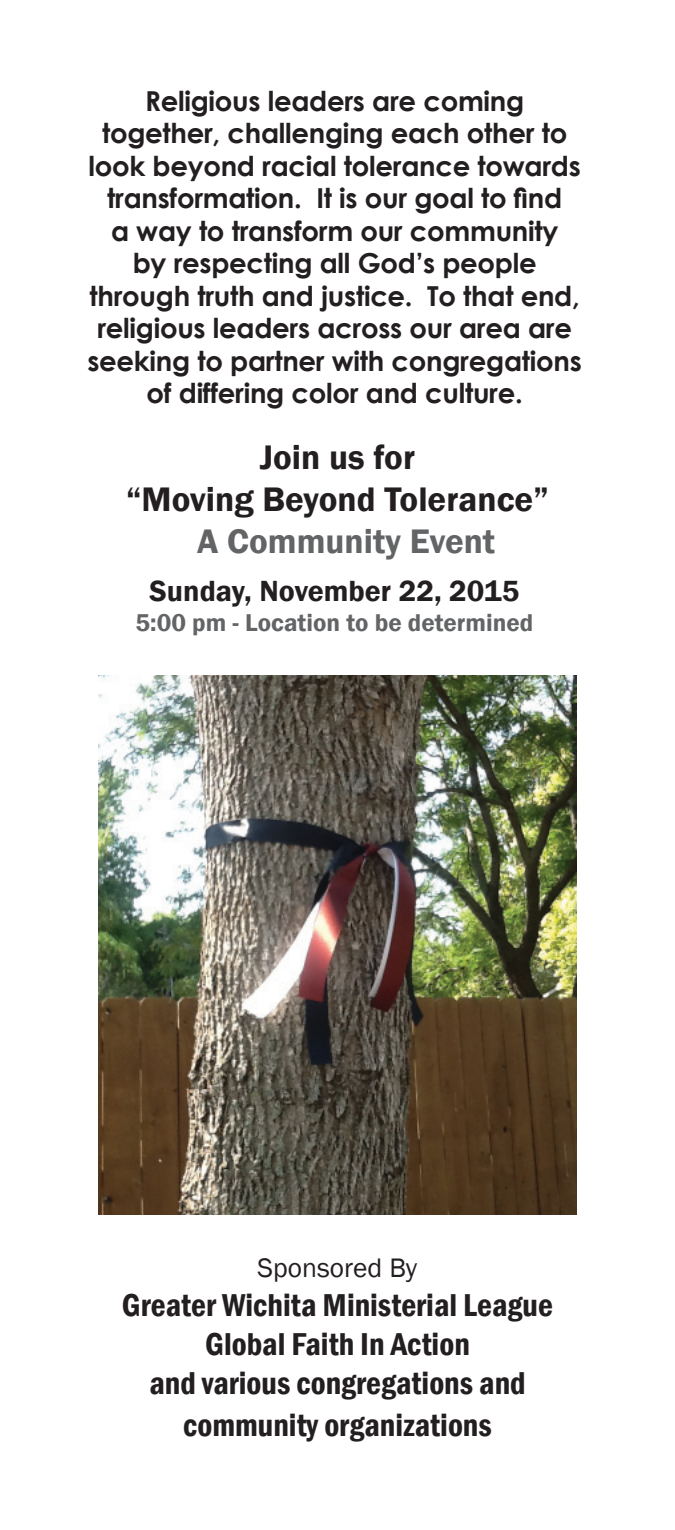
<style>
.page{position:relative;width:675px;height:1530px;background:#fff}
.page>*{position:absolute;margin:0;border:0;box-sizing:border-box;transform-origin:0 0}
.t1{font:600 35px/42.5px "Franklin Gothic";color:#231f20;text-align:center}
.t2{font:600 35px "Franklin Gothic";color:#636466}
.t3{font:600 condensed 32.5px/39px "Franklin Gothic";color:#231f20;text-align:center}
.t4{font:600 30px "Franklin Gothic";color:#231f20}
.t5{font:700 27.5px/32.5px "Century Gothic";letter-spacing:-.01em;color:#231f20;text-align:center}
.t6{font:27.5px "Franklin Gothic";color:#231f20}
.t7{font:600 25px "Franklin Gothic";color:#636466}
</style>
<div class="page">
<img style="left:98px;top:675px;width:479px;height:540px">
<p class="t5" style="left:88px;top:83px;width:496px">Religious leaders are coming together, challenging each other to look beyond racial tolerance towards transformation. It is our goal to find<br>a way to transform our community<br>by respecting all God’s people through truth and justice. To that end, religious leaders across our area are seeking to partner with congregations of differing color and culture.</p>
<p class="t1" style="left:126px;top:436px;width:424px">Join us for<br>“Moving Beyond Tolerance”</p>
<p class="t2" style="left:197px;top:520px;width:300px">A Community Event</p>
<p class="t4" style="left:150px;top:573px;width:371px">Sunday, November 22, 2015</p>
<p class="t7" style="left:136px;top:607px;width:399px">5:00 pm - Location to be determined</p>
<p class="t6" style="left:258px;top:1251px;width:161px">Sponsored By</p>
<p class="t3" style="left:122px;top:1285px;width:433px">Greater Wichita Ministerial League<br>Global Faith In Action</p>
<p class="t3" style="left:149px;top:1362px;width:378px;line-height:42px">and various congregations and community organizations</p>
</div>
